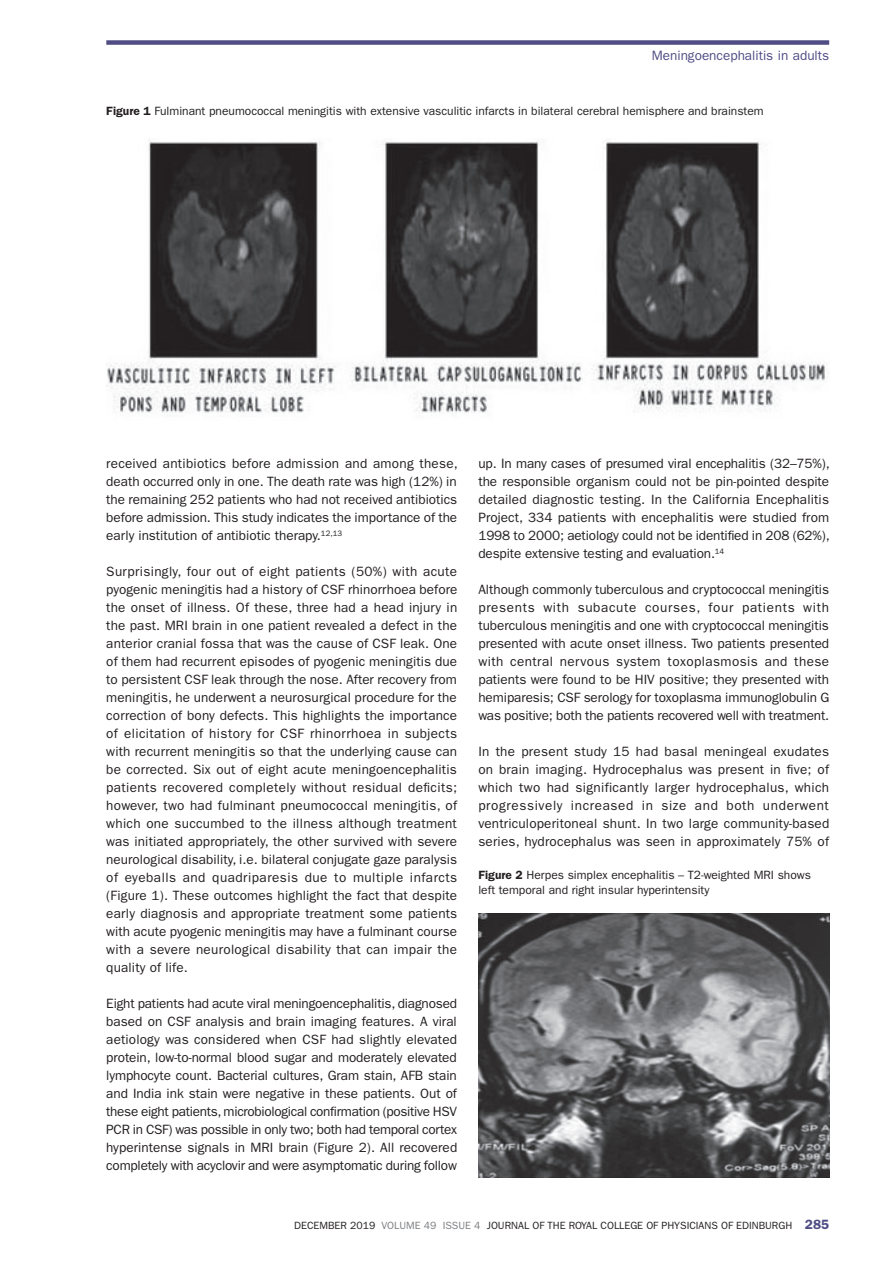
<style>
.page{position:relative;width:893px;height:1263px;background:#fff}
.page>*{position:absolute;margin:0;border:0;box-sizing:border-box;transform-origin:0 0}
.t1{font:13.5px/18px "ITC Franklin Gothic Std";letter-spacing:-.01em;color:#231f20;text-align:justify}
.t2{font:13.5px "ITC Franklin Gothic Std";color:#504d85}
.t3{font:12px/15px "ITC Franklin Gothic Std";color:#231f20}
.t4{font:10.5px "ITC Franklin Gothic Std";color:#231f20}
.s1{font-weight:600}
.s2{color:#7c7e81}
.s3{font-weight:600;font-size:13.5px;color:#504d85}
</style>
<div class="page">
<div style="left:106px;top:40px;width:723px;height:5px;background:#504d85"></div>
<img style="left:106px;top:139px;width:723px;height:274px">
<img style="left:478px;top:913px;width:351px;height:265px">
<p class="t2" style="left:652px;top:48px;width:179px">Meningoencephalitis in adults</p>
<p class="t3" style="left:106px;top:103px;width:659px"><span class="s1">Figure 1</span> Fulminant pneumococcal meningitis with extensive vasculitic infarcts in bilateral cerebral hemisphere and brainstem</p>
<p class="t1" style="left:106px;top:455px;width:353px">received antibiotics before admission and among these, death occurred only in one. The death rate was high (12%) in the remaining 252 patients who had not received antibiotics before admission. This study indicates the importance of the early institution of antibiotic therapy.<sup>12,13</sup></p>
<p class="t1" style="left:106px;top:563px;width:353px">Surprisingly, four out of eight patients (50%) with acute pyogenic meningitis had a history of CSF rhinorrhoea before the onset of illness. Of these, three had a head injury in the past. MRI brain in one patient revealed a defect in the anterior cranial fossa that was the cause of CSF leak. One of them had recurrent episodes of pyogenic meningitis due to persistent CSF leak through the nose. After recovery from meningitis, he underwent a neurosurgical procedure for the correction of bony defects. This highlights the importance of elicitation of history for CSF rhinorrhoea in subjects with recurrent meningitis so that the underlying cause can be corrected. Six out of eight acute meningoencephalitis patients recovered completely without residual deficits; however, two had fulminant pneumococcal meningitis, of which one succumbed to the illness although treatment was initiated appropriately, the other survived with severe neurological disability, i.e. bilateral conjugate gaze paralysis of eyeballs and quadriparesis due to multiple infarcts (Figure 1). These outcomes highlight the fact that despite early diagnosis and appropriate treatment some patients with acute pyogenic meningitis may have a fulminant course with a severe neurological disability that can impair the quality of life.</p>
<p class="t1" style="left:106px;top:994px;width:352px">Eight patients had acute viral meningoencephalitis, diagnosed based on CSF analysis and brain imaging features. A viral aetiology was considered when CSF had slightly elevated protein, low-to-normal blood sugar and moderately elevated lymphocyte count. Bacterial cultures, Gram stain, AFB stain and India ink stain were negative in these patients. Out of these eight patients, microbiological confirmation (positive HSV PCR in CSF) was possible in only two; both had temporal cortex hyperintense signals in MRI brain (Figure 2). All recovered completely with acyclovir and were asymptomatic during follow</p>
<p class="t1" style="left:478px;top:454px;width:353px">up. In many cases of presumed viral encephalitis (32–75%), the responsible organism could not be pin-pointed despite detailed diagnostic testing. In the California Encephalitis Project, 334 patients with encephalitis were studied from 1998 to 2000; aetiology could not be identified in 208 (62%), despite extensive testing and evaluation.<sup>14</sup></p>
<p class="t1" style="left:478px;top:581px;width:352px">Although commonly tuberculous and cryptococcal meningitis presents with subacute courses, four patients with tuberculous meningitis and one with cryptococcal meningitis presented with acute onset illness. Two patients presented with central nervous system toxoplasmosis and these patients were found to be HIV positive; they presented with hemiparesis; CSF serology for toxoplasma immunoglobulin G was positive; both the patients recovered well with treatment.</p>
<p class="t1" style="left:478px;top:742px;width:352px">In the present study 15 had basal meningeal exudates on brain imaging. Hydrocephalus was present in five; of which two had significantly larger hydrocephalus, which progressively increased in size and both underwent ventriculoperitoneal shunt. In two large community-based series, hydrocephalus was seen in approximately 75% of</p>
<p class="t3" style="left:478px;top:868px;width:334px"><span class="s1">Figure 2</span> Herpes simplex encephalitis – T2-weighted MRI shows left temporal and right insular hyperintensity</p>
<p class="t4" style="left:294px;top:1219px;width:536px">DECEMBER 2019 <span class="s2">VOLUME 49 ISSUE 4</span> JOURNAL OF THE ROYAL COLLEGE OF PHYSICIANS OF EDINBURGH <span class="s3">285</span></p>
</div>
